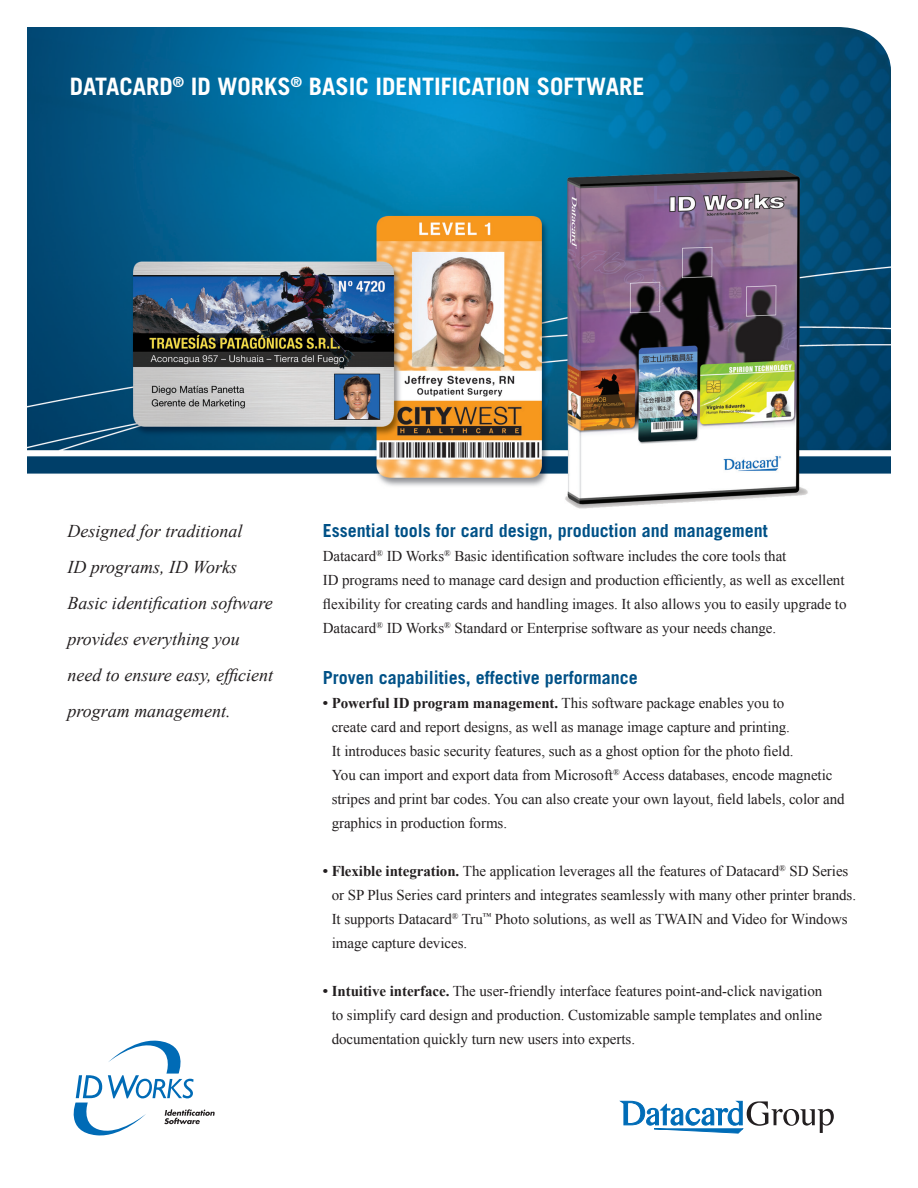
<style>
.page{position:relative;width:918px;height:1188px;background:#fff}
.page>*{position:absolute;margin:0;border:0;box-sizing:border-box;transform-origin:0 0}
.t1{font:700 24px "Trade Gothic LT Std";color:#fff}
.t2{font:italic 18px/36px "Times New Roman";color:#231f20}
.t3{font:700 18px "Trade Gothic LT Std";color:#005187}
.t4{font:15px/24px "Times New Roman";letter-spacing:-.005em;color:#231f20}
.s1{font-weight:700}
</style>
<div class="page">
<img style="left:27px;top:27px;width:864px;height:482px">
<svg style="left:619px;top:1101px;width:215px;height:33px"></svg>
<svg style="left:73px;top:1040px;width:142px;height:96px"></svg>
<p class="t1" style="left:70px;top:72px;width:576px">DATACARD<sup>®</sup> ID WORKS<sup>®</sup> BASIC IDENTIFICATION SOFTWARE</p>
<p class="t2" style="left:68px;top:512px;width:207px">Designed for traditional<br>ID programs, ID Works<br>Basic identification software provides everything you need to ensure easy, efficient program management.</p>
<p class="t3" style="left:323px;top:520px;width:447px">Essential tools for card design, production and management</p>
<p class="t4" style="left:323px;top:544px;width:465px">Datacard<sup>®</sup> ID Works<sup>®</sup> Basic identification software includes the core tools that</p>
<p class="t4" style="left:323px;top:568px;width:525px">ID programs need to manage card design and production efficiently, as well as excellent flexibility for creating cards and handling images. It also allows you to easily upgrade to<br>Datacard<sup>®</sup> ID Works<sup>®</sup> Standard or Enterprise software as your needs change.</p>
<p class="t3" style="left:323px;top:667px;width:317px">Proven capabilities, effective performance</p>
<p class="t4" style="left:332px;top:691px;width:514px;text-indent:-9px"><span class="s1">• Powerful ID program management.</span> This software package enables you to<br>create card and report designs, as well as manage image capture and printing.<br>It introduces basic security features, such as a ghost option for the photo field.<br>You can import and export data from Microsoft<sup>®</sup> Access databases, encode magnetic stripes and print bar codes. You can also create your own layout, field labels, color and graphics in production forms.</p>
<p class="t4" style="left:332px;top:859px;width:526px;text-indent:-9px"><span class="s1">• Flexible integration.</span> The application leverages all the features of Datacard<sup>®</sup> SD Series or SP Plus Series card printers and integrates seamlessly with many other printer brands.<br>It supports Datacard<sup>®</sup> Tru<sup>™</sup> Photo solutions, as well as TWAIN and Video for Windows image capture devices.</p>
<p class="t4" style="left:332px;top:979px;width:492px;text-align:justify;text-indent:-9px"><span class="s1">• Intuitive interface.</span> The user-friendly interface features point-and-click navigation to simplify card design and production. Customizable sample templates and online documentation quickly turn new users into experts.</p>
</div>
